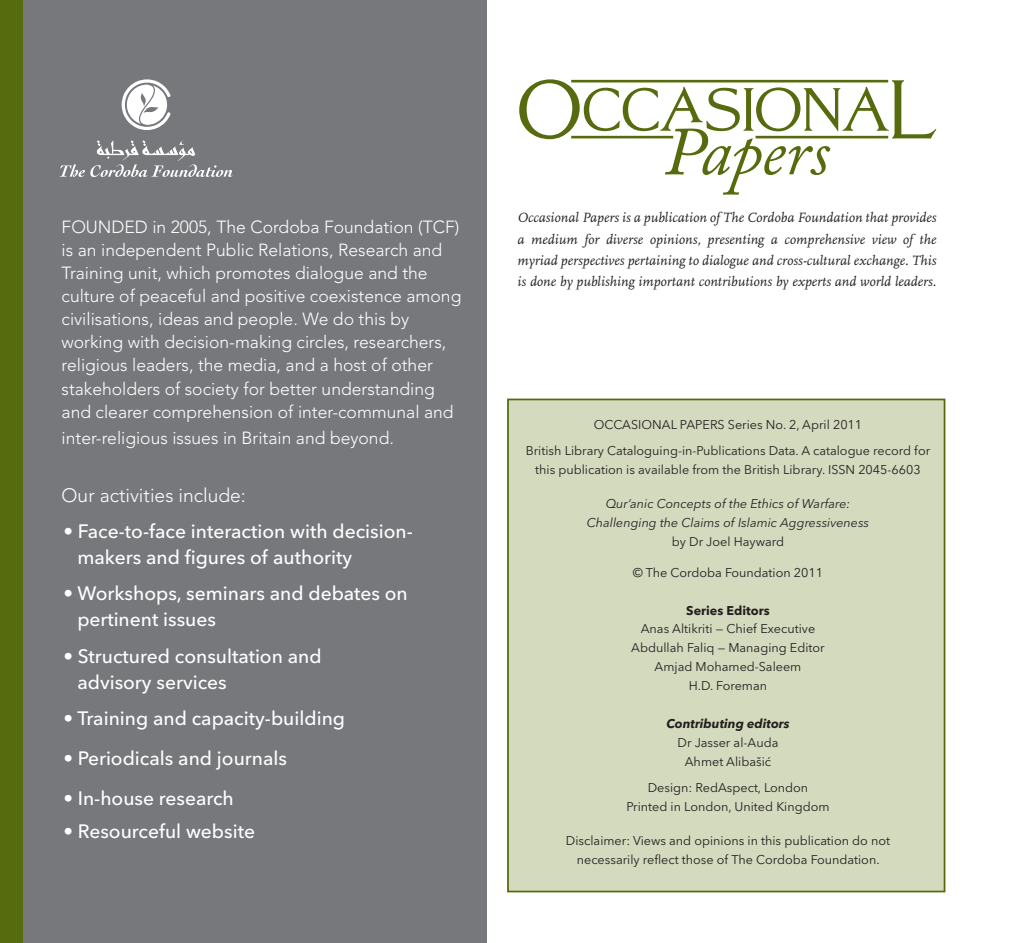
<style>
.page{position:relative;width:1017px;height:943px;background:#fff}
.page>*{position:absolute;margin:0;border:0;box-sizing:border-box;transform-origin:0 0}
.t1{font:500 19.25px/25.9px "Avenir Next LT Pro";color:#fff}
.t2{font:300 19.25px "Avenir";color:#fff}
.t3{font:300 17.5px/23.1px "Avenir";color:#fff}
.Body01{font:italic 14px/21px "Scala";letter-spacing:.005em;color:#231f20;text-align:justify}
.t4{font:12.6px/18.9px "Avenir Next LT Pro";color:#231f20;text-align:center}
.t5{font:italic 12.6px/18.9px "Avenir Next LT Pro";color:#231f20;text-align:center}
.t6{font:italic 700 12.6px "Avenir Next LT Pro";color:#231f20}
.t7{font:700 12.6px "Avenir Next LT Pro";color:#231f20}
.s1{font-style:normal}
</style>
<div class="page">
<div style="left:507px;top:398px;width:438px;height:494px;background:#d4dabe;border:2px solid #556b0e"></div>
<div style="left:2px;top:0;width:485px;height:943px;background:#76787b"></div>
<div style="left:0;top:0;width:22px;height:943px;background:#556b0e"></div>
<svg style="left:519px;top:79px;width:417px;height:116px"></svg>
<hr style="left:571px;top:80px;width:317px;height:2px;background:#556b0e">
<hr style="left:571px;top:136px;width:102px;height:2px;background:#556b0e">
<hr style="left:756px;top:136px;width:132px;height:2px;background:#556b0e">
<svg style="left:122px;top:79px;width:49px;height:51px"></svg>
<svg style="left:60px;top:140px;width:173px;height:37px"></svg>
<p class="t3" style="left:62px;top:215px;width:401px">FOUNDED in 2005, The Cordoba Foundation (TCF) is an independent Public Relations, Research and Training unit, which promotes dialogue and the culture of peaceful and positive coexistence among civilisations, ideas and people. We do this by working with decision-making circles, researchers, religious leaders, the media, and a host of other stakeholders of society for better understanding and clearer comprehension of inter-communal and</p>
<p class="t3" style="left:62px;top:427px;width:334px">inter-religious issues in Britain and beyond.</p>
<p class="t2" style="left:62px;top:483px;width:186px">Our activities include:</p>
<p class="t1" style="left:77px;top:518px;width:337px;text-indent:-14px">• Face-to-face interaction with decision&shy;makers and figures of authority</p>
<p class="t1" style="left:77px;top:580px;width:332px;text-indent:-14px">• Workshops, seminars and debates on pertinent issues</p>
<p class="t1" style="left:77px;top:643px;width:246px;text-indent:-14px">• Structured consultation and advisory services</p>
<p class="t1" style="left:63px;top:705px;width:283px">• Training and capacity-building</p>
<p class="t1" style="left:63px;top:745px;width:225px">• Periodicals and journals</p>
<p class="t1" style="left:63px;top:785px;width:172px">• In-house research</p>
<p class="t1" style="left:63px;top:818px;width:193px">• Resourceful website</p>
<p class="Body01" style="left:518px;top:208px;width:420px">Occasional Papers is a publication of The Cordoba Foundation that provides a medium for diverse opinions, presenting a comprehensive view of the myriad perspectives pertaining to dialogue and cross-cultural exchange. This is done by publishing important contributions by experts and world leaders.</p>
<p class="t4" style="left:594px;top:415px;width:270px">OCCASIONAL PAPERS Series No. 2, April 2011</p>
<p class="t4" style="left:526px;top:441px;width:406px">British Library Cataloguing-in-Publications Data. A catalogue record for this publication is available from the British Library. ISSN 2045-6603</p>
<p class="t5" style="left:606px;top:494px;width:246px">Qur’anic Concepts of the Ethics of Warfare:</p>
<p class="t5" style="left:587px;top:513px;width:284px">Challenging the Claims of Islamic Aggressiveness <span class="s1">by Dr Joel Hayward</span></p>
<p class="t4" style="left:633px;top:563px;width:192px">© The Cordoba Foundation 2011</p>
<p class="t7" style="left:686px;top:602px;width:85px">Series Editors</p>
<p class="t4" style="left:641px;top:619px;width:176px">Anas Altikriti — Chief Executive</p>
<p class="t4" style="left:631px;top:638px;width:195px">Abdullah Faliq — Managing Editor</p>
<p class="t4" style="left:655px;top:657px;width:148px">Amjad Mohamed-Saleem</p>
<p class="t4" style="left:689px;top:676px;width:80px">H.D. Foreman</p>
<p class="t6" style="left:666px;top:715px;width:125px">Contributing editors</p>
<p class="t4" style="left:678px;top:733px;width:102px">Dr Jasser al-Auda</p>
<p class="t4" style="left:685px;top:752px;width:88px">Ahmet Alibašić</p>
<p class="t4" style="left:648px;top:777px;width:162px">Design: RedAspect, London</p>
<p class="t4" style="left:626px;top:796px;width:205px">Printed in London, United Kingdom</p>
<p class="t4" style="left:566px;top:831px;width:326px">Disclaimer: Views and opinions in this publication do not necessarily reflect those of The Cordoba Foundation.</p>
</div>
